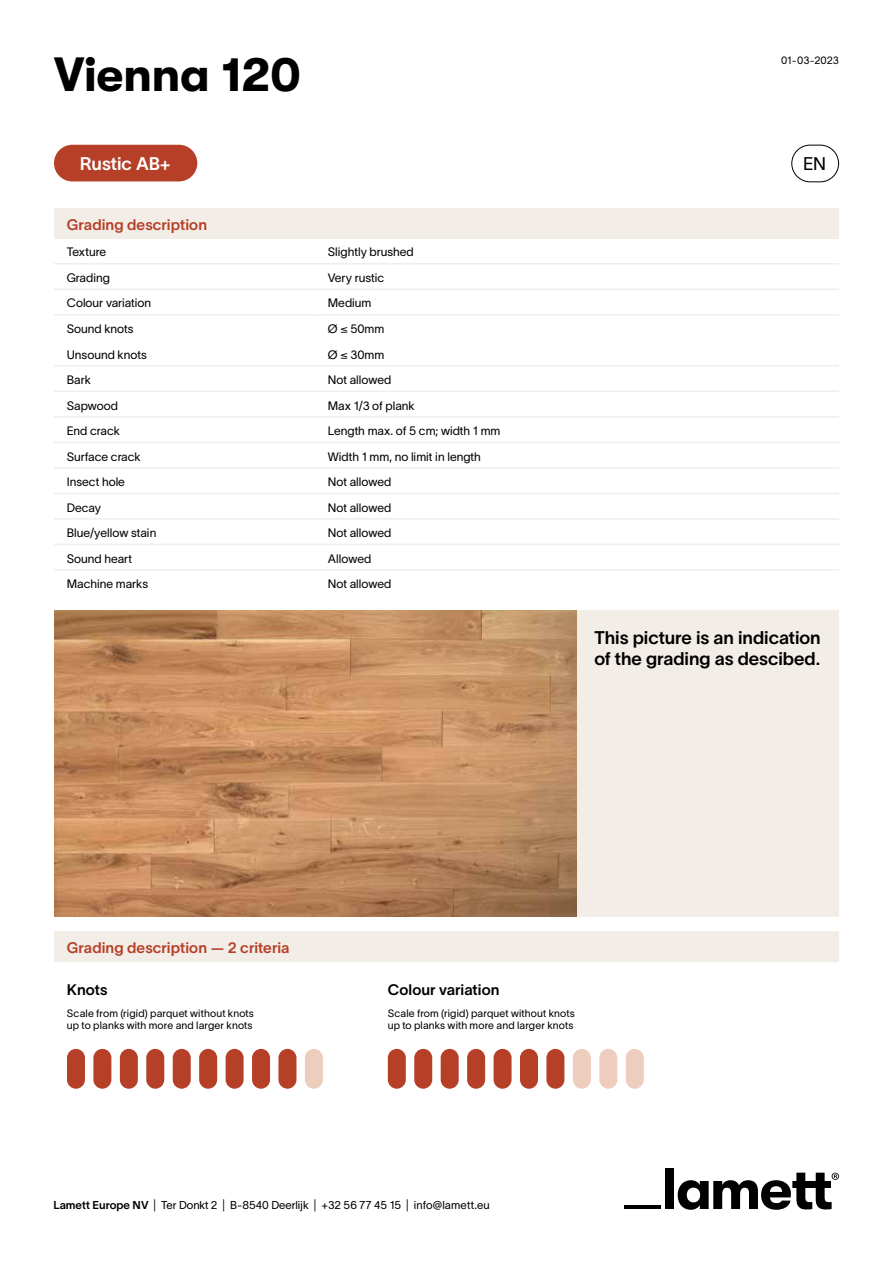
<style>
.page{position:relative;width:893px;height:1263px;background:#fff}
.page>*{position:absolute;margin:0;border:0;box-sizing:border-box;transform-origin:0 0}
.t1{font:700 48px "GT Walsheim";letter-spacing:-.015em;color:#000}
.t2{font:18px/21.6px "TWK Lausanne 600";letter-spacing:-.005em;color:#000}
.t3{font:18px "TWK Lausanne 600";letter-spacing:-.005em;color:#fff}
.t4{font:18px "TWK Lausanne 300";color:#000}
.t5{font:15px "TWK Lausanne 600";color:#b63f27}
.t6{font:15px "TWK Lausanne 600";color:#000}
.t7{font:12px "TWK Lausanne 300";color:#000}
.t8{font:11.25px "TWK Lausanne 300";color:#000}
.t9{font:10.5px/12.6px "TWK Lausanne 300";letter-spacing:.015em;color:#000}
.s1{font-family:"TWK Lausanne 600"}
</style>
<div class="page">
<div style="left:54px;top:145px;width:143px;height:36px;background:#b63f27;border-radius:18px"></div>
<div style="left:791px;top:145px;width:48px;height:37px;border:1px solid #000;border-radius:18px"></div>
<div style="left:665px;top:1168px;width:9px;height:41px;background:#000"></div>
<svg style="left:678px;top:1173px;width:161px;height:37px"></svg>
<hr style="left:624px;top:1205px;width:37px;height:4px;background:#000">
<img style="left:54px;top:610px;width:523px;height:306px">
<div style="left:67px;top:1049px;width:18px;height:40px;background:#b63f27;border-radius:9px"></div>
<div style="left:93px;top:1049px;width:18px;height:40px;background:#b63f27;border-radius:9px"></div>
<div style="left:120px;top:1049px;width:18px;height:40px;background:#b63f27;border-radius:9px"></div>
<div style="left:146px;top:1049px;width:18px;height:40px;background:#b63f27;border-radius:9px"></div>
<div style="left:173px;top:1049px;width:18px;height:40px;background:#b63f27;border-radius:9px"></div>
<div style="left:199px;top:1049px;width:18px;height:40px;background:#b63f27;border-radius:9px"></div>
<div style="left:226px;top:1049px;width:18px;height:40px;background:#b63f27;border-radius:9px"></div>
<div style="left:252px;top:1049px;width:18px;height:40px;background:#b63f27;border-radius:9px"></div>
<div style="left:278px;top:1049px;width:18px;height:40px;background:#b63f27;border-radius:9px"></div>
<div style="left:305px;top:1049px;width:18px;height:40px;background:#edcdbd;border-radius:9px"></div>
<div style="left:388px;top:1049px;width:18px;height:40px;background:#b63f27;border-radius:9px"></div>
<div style="left:414px;top:1049px;width:18px;height:40px;background:#b63f27;border-radius:9px"></div>
<div style="left:441px;top:1049px;width:18px;height:40px;background:#b63f27;border-radius:9px"></div>
<div style="left:467px;top:1049px;width:18px;height:40px;background:#b63f27;border-radius:9px"></div>
<div style="left:494px;top:1049px;width:18px;height:40px;background:#b63f27;border-radius:9px"></div>
<div style="left:520px;top:1049px;width:18px;height:40px;background:#b63f27;border-radius:9px"></div>
<div style="left:546px;top:1049px;width:18px;height:40px;background:#b63f27;border-radius:9px"></div>
<div style="left:573px;top:1049px;width:18px;height:40px;background:#edcdbd;border-radius:9px"></div>
<div style="left:599px;top:1049px;width:18px;height:40px;background:#edcdbd;border-radius:9px"></div>
<div style="left:626px;top:1049px;width:18px;height:40px;background:#edcdbd;border-radius:9px"></div>
<div style="left:54px;top:208px;width:785px;height:30px;background:#f2ede7"></div>
<hr style="left:54px;top:237px;width:261px;height:2px;background:#f2ede7">
<hr style="left:315px;top:237px;width:524px;height:2px;background:#f2ede7">
<hr style="left:54px;top:263px;width:261px;height:1px;background:#f2ede7">
<hr style="left:315px;top:263px;width:524px;height:1px;background:#f2ede7">
<hr style="left:54px;top:288px;width:261px;height:2px;background:#f2ede7">
<hr style="left:315px;top:288px;width:524px;height:2px;background:#f2ede7">
<hr style="left:54px;top:314px;width:261px;height:1px;background:#f2ede7">
<hr style="left:315px;top:314px;width:524px;height:1px;background:#f2ede7">
<hr style="left:54px;top:365px;width:261px;height:2px;background:#f2ede7">
<hr style="left:315px;top:365px;width:524px;height:2px;background:#f2ede7">
<hr style="left:54px;top:391px;width:261px;height:1px;background:#f2ede7">
<hr style="left:315px;top:391px;width:524px;height:1px;background:#f2ede7">
<hr style="left:54px;top:416px;width:261px;height:2px;background:#f2ede7">
<hr style="left:315px;top:416px;width:524px;height:2px;background:#f2ede7">
<hr style="left:54px;top:442px;width:261px;height:1px;background:#f2ede7">
<hr style="left:315px;top:442px;width:524px;height:1px;background:#f2ede7">
<hr style="left:54px;top:467px;width:261px;height:2px;background:#f2ede7">
<hr style="left:315px;top:467px;width:524px;height:2px;background:#f2ede7">
<hr style="left:54px;top:493px;width:261px;height:1px;background:#f2ede7">
<hr style="left:315px;top:493px;width:524px;height:1px;background:#f2ede7">
<hr style="left:54px;top:518px;width:261px;height:2px;background:#f2ede7">
<hr style="left:315px;top:518px;width:524px;height:2px;background:#f2ede7">
<hr style="left:54px;top:544px;width:261px;height:1px;background:#f2ede7">
<hr style="left:315px;top:544px;width:524px;height:1px;background:#f2ede7">
<hr style="left:54px;top:569px;width:261px;height:2px;background:#f2ede7">
<hr style="left:315px;top:569px;width:524px;height:2px;background:#f2ede7">
<div style="left:577px;top:610px;width:262px;height:306px;background:#f2ede7"></div>
<div style="left:54px;top:931px;width:785px;height:30px;background:#f2ede7"></div>
<hr style="left:54px;top:960px;width:785px;height:2px;background:#f2ede7">
<h1 class="t1" style="left:54px;top:47px;width:248px">Vienna 120</h1>
<p class="t9" style="left:781px;top:53px;width:59px">01-03-2023</p>
<h2 class="t3" style="left:80px;top:151px;width:92px">Rustic AB+</h2>
<h2 class="t4" style="left:803px;top:151px;width:25px">EN</h2>
<p class="t5" style="left:67px;top:214px;width:142px">Grading description</p>
<p class="t7" style="left:67px;top:244px;width:41px">Texture</p>
<p class="t7" style="left:328px;top:244px;width:87px">Slightly brushed</p>
<p class="t7" style="left:67px;top:269px;width:45px">Grading</p>
<p class="t7" style="left:328px;top:269px;width:58px">Very rustic</p>
<p class="t7" style="left:67px;top:295px;width:86px">Colour variation</p>
<p class="t7" style="left:328px;top:295px;width:45px">Medium</p>
<p class="t7" style="left:67px;top:320px;width:68px">Sound knots</p>
<p class="t7" style="left:328px;top:320px;width:58px">Ø ≤ 50mm</p>
<p class="t7" style="left:67px;top:346px;width:82px">Unsound knots</p>
<p class="t7" style="left:328px;top:346px;width:58px">Ø ≤ 30mm</p>
<p class="t7" style="left:67px;top:371px;width:26px">Bark</p>
<p class="t7" style="left:328px;top:371px;width:65px">Not allowed</p>
<p class="t7" style="left:67px;top:397px;width:53px">Sapwood</p>
<p class="t7" style="left:328px;top:397px;width:88px">Max 1/3 of plank</p>
<p class="t7" style="left:67px;top:422px;width:55px">End crack</p>
<p class="t7" style="left:328px;top:422px;width:174px">Length max. of 5 cm; width 1 mm</p>
<p class="t7" style="left:67px;top:448px;width:75px">Surface crack</p>
<p class="t7" style="left:328px;top:448px;width:154px">Width 1 mm, no limit in length</p>
<p class="t7" style="left:67px;top:473px;width:60px">Insect hole</p>
<p class="t7" style="left:328px;top:473px;width:65px">Not allowed</p>
<p class="t7" style="left:67px;top:499px;width:36px">Decay</p>
<p class="t7" style="left:328px;top:499px;width:65px">Not allowed</p>
<p class="t7" style="left:67px;top:524px;width:91px">Blue/yellow stain</p>
<p class="t7" style="left:328px;top:524px;width:65px">Not allowed</p>
<p class="t7" style="left:67px;top:550px;width:67px">Sound heart</p>
<p class="t7" style="left:328px;top:550px;width:45px">Allowed</p>
<p class="t7" style="left:67px;top:575px;width:83px">Machine marks</p>
<p class="t7" style="left:328px;top:575px;width:65px">Not allowed</p>
<h2 class="t2" style="left:594px;top:625px;width:228px">This picture is an indication of the grading as descibed.</h2>
<p class="t5" style="left:67px;top:937px;width:224px">Grading description — 2 criteria</p>
<p class="t6" style="left:67px;top:979px;width:42px">Knots</p>
<p class="t6" style="left:388px;top:979px;width:113px">Colour variation</p>
<p class="t9" style="left:67px;top:1006px;width:188px">Scale from (rigid) parquet without knots up to planks with more and larger knots</p>
<p class="t9" style="left:388px;top:1006px;width:188px">Scale from (rigid) parquet without knots up to planks with more and larger knots</p>
<p class="t8" style="left:53px;top:1197px;width:438px"><span class="s1">Lamett Europe NV</span> | Ter Donkt 2 | B-8540 Deerlijk | +32 56 77 45 15 | info@lamett.eu</p>
</div>
